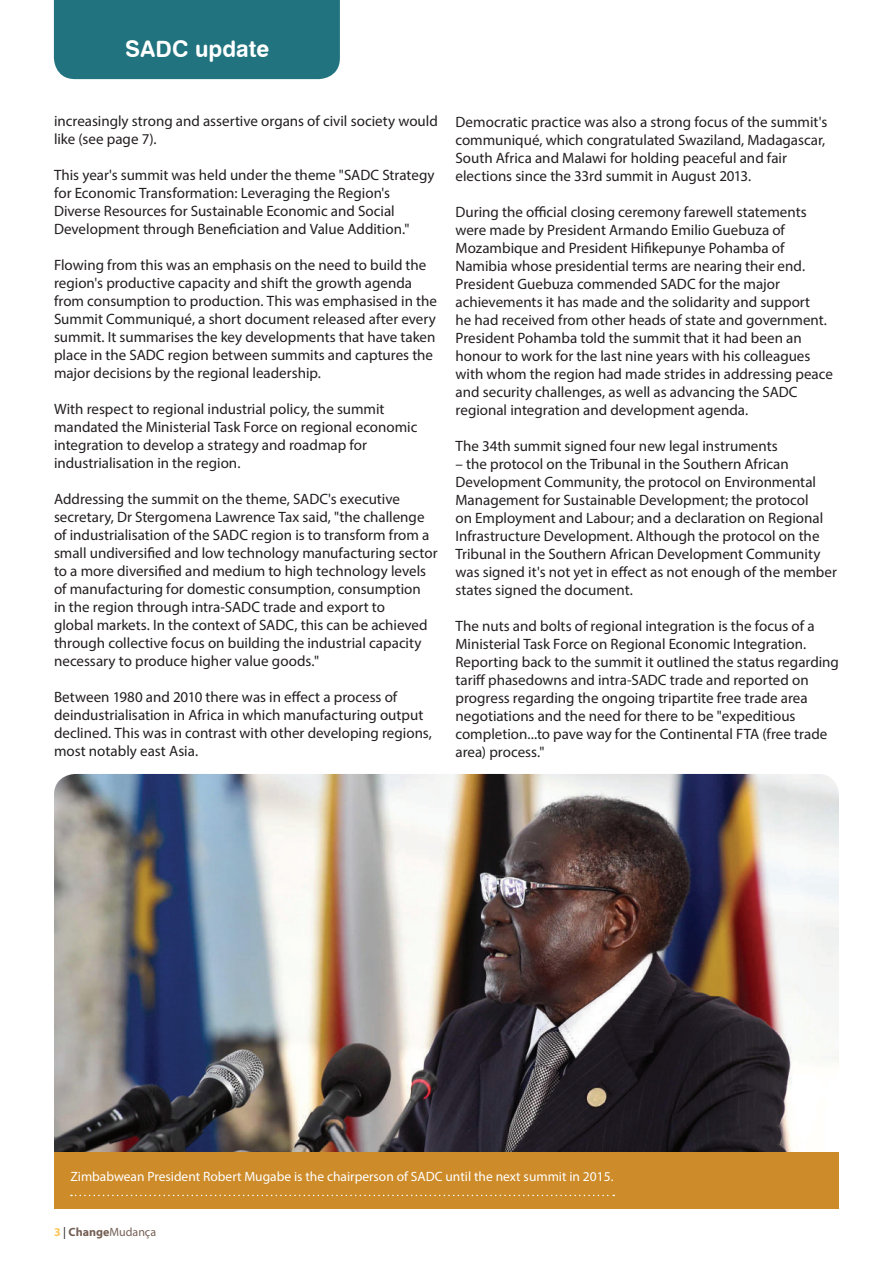
<style>
.page{position:relative;width:893px;height:1263px;background:#fff}
.page>*{position:absolute;margin:0;border:0;box-sizing:border-box;transform-origin:0 0}
.t1{font:22.5px "Swiss 721 BT Bold Rounded";color:#fff}
.t2{font:15px/18px "Myriad Pro";color:#231f20}
.t3{font:13.5px "Myriad Pro";color:#fff}
.t4{font:12px "Myriad Pro";color:#756056}
.s1{font-weight:700;color:#fec757}
.s2{color:#231f20}
.s3{font-weight:700}
</style>
<div class="page">
<div style="left:54px;top:0;width:286px;height:79px;background:#21747f"></div>
<img style="left:54px;top:774px;width:785px;height:378px">
<div style="left:54px;top:1152px;width:785px;height:57px;background:#cd8b29"></div>
<svg style="left:71px;top:1195px;width:543px;height:1px"></svg>
<h1 class="t1" style="left:125px;top:35px;width:146px">SADC update</h1>
<p class="t2" style="left:54px;top:112px;width:385px">increasingly strong and assertive organs of civil society would like (see page 7).</p>
<p class="t2" style="left:54px;top:166px;width:382px">This year's summit was held under the theme "SADC Strategy for Economic Transformation: Leveraging the Region's Diverse Resources for Sustainable Economic and Social Development through Beneficiation and Value Addition."</p>
<p class="t2" style="left:54px;top:256px;width:384px">Flowing from this was an emphasis on the need to build the region's productive capacity and shift the growth agenda from consumption to production. This was emphasised in the Summit Communiqué, a short document released after every summit. It summarises the key developments that have taken place in the SADC region between summits and captures the major decisions by the regional leadership.</p>
<p class="t2" style="left:54px;top:400px;width:365px">With respect to regional industrial policy, the summit mandated the Ministerial Task Force on regional economic integration to develop a strategy and roadmap for industrialisation in the region.</p>
<p class="t2" style="left:54px;top:490px;width:385px">Addressing the summit on the theme, SADC's executive secretary, Dr Stergomena Lawrence Tax said, "the challenge of industrialisation of the SADC region is to transform from a small undiversified and low technology manufacturing sector to a more diversified and medium to high technology levels of manufacturing for domestic consumption, consumption<br>in the region through intra-SADC trade and export to<br>global markets. In the context of SADC, this can be achieved through collective focus on building the industrial capacity necessary to produce higher value goods."</p>
<p class="t2" style="left:54px;top:688px;width:380px">Between 1980 and 2010 there was in effect a process of deindustrialisation in Africa in which manufacturing output declined. This was in contrast with other developing regions, most notably east Asia.</p>
<p class="t2" style="left:455px;top:112px;width:373px">Democratic practice was also a strong focus of the summit's communiqué, which congratulated Swaziland, Madagascar, South Africa and Malawi for holding peaceful and fair elections since the 33rd summit in August 2013.</p>
<p class="t2" style="left:455px;top:202px;width:379px">During the official closing ceremony farewell statements were made by President Armando Emilio Guebuza of Mozambique and President Hifikepunye Pohamba of Namibia whose presidential terms are nearing their end.<br>President Guebuza commended SADC for the major achievements it has made and the solidarity and support<br>he had received from other heads of state and government.<br>President Pohamba told the summit that it had been an honour to work for the last nine years with his colleagues with whom the region had made strides in addressing peace and security challenges, as well as advancing the SADC regional integration and development agenda.</p>
<p class="t2" style="left:455px;top:436px;width:324px">The 34th summit signed four new legal instruments</p>
<p class="t2" style="left:455px;top:454px;width:383px">– the protocol on the Tribunal in the Southern African Development Community, the protocol on Environmental Management for Sustainable Development; the protocol<br>on Employment and Labour; and a declaration on Regional Infrastructure Development. Although the protocol on the Tribunal in the Southern African Development Community was signed it's not yet in effect as not enough of the member states signed the document.</p>
<p class="t2" style="left:455px;top:616px;width:385px">The nuts and bolts of regional integration is the focus of a Ministerial Task Force on Regional Economic Integration.<br>Reporting back to the summit it outlined the status regarding tariff phasedowns and intra-SADC trade and reported on progress regarding the ongoing tripartite free trade area negotiations and the need for there to be "expeditious completion...to pave way for the Continental FTA (free trade area) process."</p>
<p class="t3" style="left:70px;top:1168px;width:545px">Zimbabwean President Robert Mugabe is the chairperson of SADC until the next summit in 2015.</p>
<p class="t4" style="left:54px;top:1224px;width:104px"><span class="s1">3</span> <span class="s2">|</span> <span class="s3">Change</span>Mudança</p>
</div>
